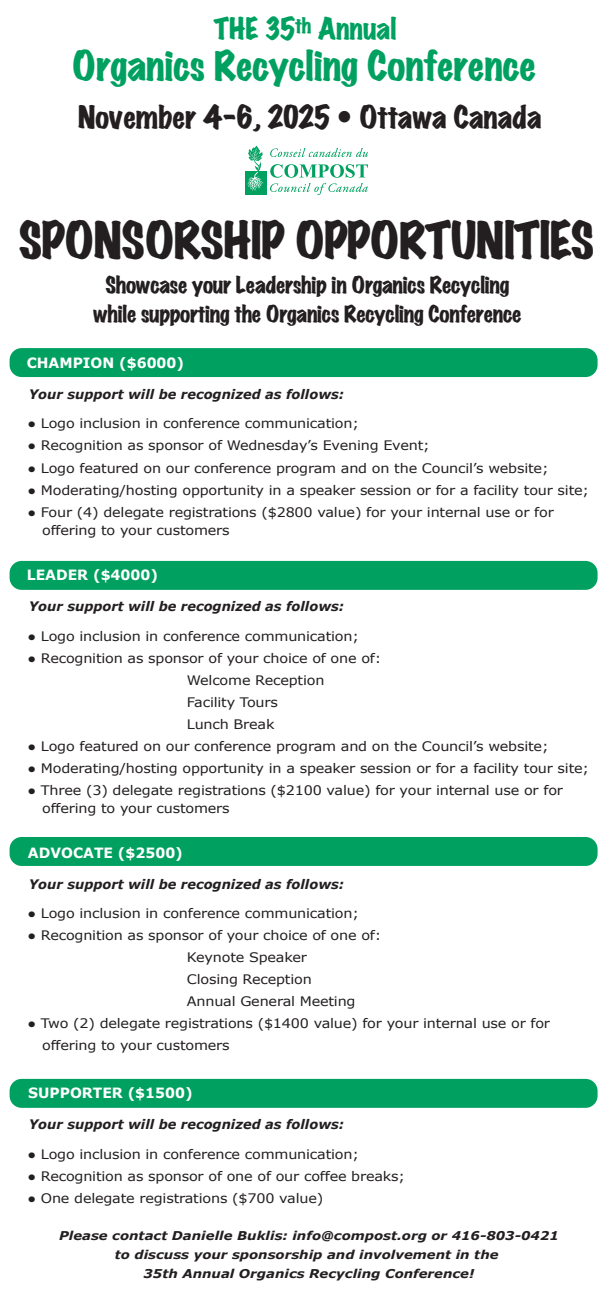
<style>
.page{position:relative;width:612px;height:1306px;background:#fff}
.page>*{position:absolute;margin:0;border:0;box-sizing:border-box;transform-origin:0 0}
.t1{font:46px "Marker";letter-spacing:-.015em;color:#231f20}
.t2{font:37px "Marker";color:#00a160}
.t3{font:28.4px "Marker";color:#231f20}
.t4{font:27px "Marker";color:#00a160}
.t5{font:21px/29px "Marker";letter-spacing:-.015em;color:#231f20;text-align:center}
.t6{font:700 14.1px "Verdana";color:#fff}
.t7{font:13.1px/22px "Verdana";letter-spacing:-.015em;color:#231f20;scale:1.1 1}
.t8{font:italic 700 13.1px "Verdana";color:#231f20}
.t9{font:italic 700 12.1px/19px "Verdana";color:#231f20;text-align:center;scale:1.1 1}
</style>
<div class="page">
<div style="left:10px;top:348px;width:588px;height:29px;background:#00a160;border-radius:12px"></div>
<div style="left:10px;top:561px;width:588px;height:29px;background:#00a160;border-radius:12px"></div>
<div style="left:10px;top:837px;width:588px;height:29px;background:#00a160;border-radius:12px"></div>
<div style="left:10px;top:1079px;width:588px;height:29px;background:#00a160;border-radius:12px"></div>
<div style="left:245px;top:172px;width:21px;height:23px;background:#00a160"></div>
<svg style="left:247px;top:146px;width:16px;height:45px"></svg>
<svg style="left:270px;top:164px;width:98px;height:31px"></svg>
<svg style="left:270px;top:148px;width:98px;height:9px"></svg>
<h3 class="t4" style="left:214px;top:15px;width:184px">THE 35<sup>th</sup> Annual</h3>
<h2 class="t2" style="left:72px;top:47px;width:465px">Organics Recycling Conference</h2>
<h3 class="t3" style="left:78px;top:102px;width:465px">November 4-6, 2025 ● Ottawa Canada</h3>
<h1 class="t1" style="left:19px;top:217px;width:577px">SPONSORSHIP OPPORTUNITIES</h1>
<h3 class="t5" style="left:93px;top:271px;width:430px">Showcase your Leadership in Organics Recycling while supporting the Organics Recycling Conference</h3>
<p class="t6" style="left:27px;top:353px;width:159px">CHAMPION ($6000)</p>
<p class="t8" style="left:29px;top:385px;width:317px">Your support will be recognized as follows:</p>
<p class="t7" style="left:28px;top:412px;width:303px">● Logo inclusion in conference communication;</p>
<p class="t7" style="left:28px;top:434px;width:367px">● Recognition as sponsor of Wednesday’s Evening Event;</p>
<p class="t7" style="left:28px;top:456px;width:475px">● Logo featured on our conference program and on the Council’s website;</p>
<p class="t7" style="left:28px;top:478px;width:512px">● Moderating/hosting opportunity in a speaker session or for a facility tour site;</p>
<p class="t7" style="left:42px;top:502px;width:467px;line-height:18px;text-indent:-15px">● Four (4) delegate registrations ($2800 value) for your internal use or for offering to your customers</p>
<p class="t6" style="left:27px;top:565px;width:133px">LEADER ($4000)</p>
<p class="t8" style="left:29px;top:597px;width:317px">Your support will be recognized as follows:</p>
<p class="t7" style="left:28px;top:625px;width:303px">● Logo inclusion in conference communication;</p>
<p class="t7" style="left:187px;top:647px;width:178px;text-indent:-159px">● Recognition as sponsor of your choice of one of:<br>Welcome Reception<br>Facility Tours<br>Lunch Break</p>
<p class="t7" style="left:28px;top:735px;width:475px">● Logo featured on our conference program and on the Council’s website;</p>
<p class="t7" style="left:28px;top:757px;width:512px">● Moderating/hosting opportunity in a speaker session or for a facility tour site;</p>
<p class="t7" style="left:42px;top:781px;width:475px;line-height:18px;text-indent:-15px">● Three (3) delegate registrations ($2100 value) for your internal use or for offering to your customers</p>
<p class="t6" style="left:28px;top:842px;width:156px">ADVOCATE ($2500)</p>
<p class="t8" style="left:29px;top:874px;width:317px">Your support will be recognized as follows:</p>
<p class="t7" style="left:28px;top:902px;width:303px">● Logo inclusion in conference communication;</p>
<p class="t7" style="left:187px;top:924px;width:178px;text-indent:-159px">● Recognition as sponsor of your choice of one of:<br>Keynote Speaker<br>Closing Reception<br>Annual General Meeting</p>
<p class="t7" style="left:42px;top:1012px;width:463px;text-indent:-15px">● Two (2) delegate registrations ($1400 value) for your internal use or for offering to your customers</p>
<p class="t6" style="left:28px;top:1083px;width:166px">SUPPORTER ($1500)</p>
<p class="t8" style="left:29px;top:1115px;width:317px">Your support will be recognized as follows:</p>
<p class="t7" style="left:28px;top:1142px;width:303px">● Logo inclusion in conference communication;</p>
<p class="t7" style="left:28px;top:1164px;width:345px">● Recognition as sponsor of one of our coffee breaks;</p>
<p class="t7" style="left:28px;top:1186px;width:270px">● One delegate registrations ($700 value)</p>
<p class="t9" style="left:59px;top:1225px;width:456px">Please contact Danielle Buklis: info@compost.org or 416-803-0421 to discuss your sponsorship and involvement in the<br>35th Annual Organics Recycling Conference!</p>
</div>
